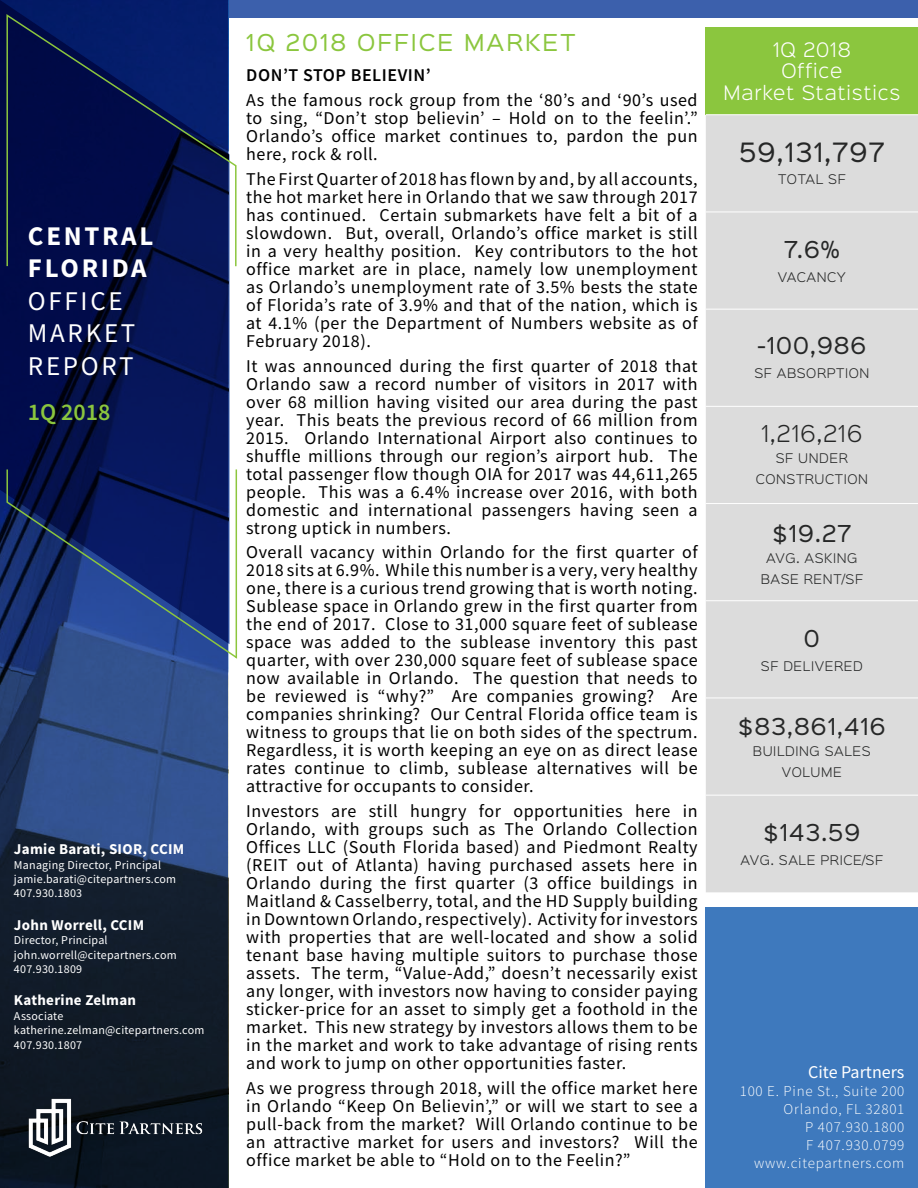
<style>
.page{position:relative;width:918px;height:1188px;background:#fff}
.page>*{position:absolute;margin:0;border:0;box-sizing:border-box;transform-origin:0 0}
.t1{font:27px "Source Sans Pro";letter-spacing:.1em;color:#fff}
.t2{font:700 27px "Source Sans Pro";letter-spacing:.1em;color:#fff}
.t3{font:24px "Sinkin Sans 400";letter-spacing:.05em;color:#262727}
.t4{font:600 24px "Source Sans Pro";color:#8bc63e}
.t5{font:21px "Sinkin Sans 400";letter-spacing:.05em;color:#262727}
.t6{font:21px "Sinkin Sans 400";letter-spacing:.1em;color:#8bc63e}
.t7{font:300 21px "Sinkin Sans 300";letter-spacing:.05em;color:#262727}
.t8{font:18px/18px "Source Sans Pro";letter-spacing:.03em;color:#000;text-align:justify}
.t9{font:300 18px "Sinkin Sans 300";letter-spacing:.05em;color:#fff}
.t10{font:600 18px "Source Sans Pro";letter-spacing:.03em;color:#000}
.t11{font:18px "Source Sans Pro";color:#fff}
.t12{font:300 15px "Source Sans Pro";letter-spacing:.05em;color:#fff}
.t13{font:700 15px "Source Sans Pro";letter-spacing:.02em;color:#fff}
.t14{font:12px "Source Sans Pro";letter-spacing:.02em;color:#fff}
.t15{font:300 12px "Sinkin Sans 300";letter-spacing:.05em;color:#262727}
</style>
<div class="page">
<div style="left:706px;top:907px;width:212px;height:281px;background:#3e79bd"></div>
<div style="left:706px;top:27px;width:212px;height:88px;background:#8bc63e"></div>
<div style="left:706px;top:115px;width:212px;height:777px;background:#dcdcdc"></div>
<hr style="left:706px;top:114px;width:212px;height:1px;background:#fff">
<hr style="left:706px;top:212px;width:212px;height:1px;background:#fff">
<hr style="left:706px;top:309px;width:212px;height:1px;background:#fff">
<hr style="left:706px;top:406px;width:212px;height:1px;background:#fff">
<hr style="left:706px;top:503px;width:212px;height:1px;background:#fff">
<hr style="left:706px;top:600px;width:212px;height:1px;background:#fff">
<hr style="left:706px;top:698px;width:212px;height:1px;background:#fff">
<hr style="left:706px;top:795px;width:212px;height:1px;background:#fff">
<svg style="left:0;top:644px;width:228px;height:543px;background:#1c2f4e"></svg>
<svg style="left:0;top:0;width:230px;height:644px;background:#04114f"></svg>
<img style="left:27px;top:1098px;width:176px;height:60px">
<div style="left:230px;top:0;width:688px;height:18px;background:#3c60ac"></div>
<svg style="left:6px;top:468px;width:232px;height:192px;background:#1c326f"></svg>
<svg style="left:6px;top:13px;width:231px;height:255px;background:#0d1c56"></svg>
<p class="t2" style="left:28px;top:218px;width:127px">CENTRAL</p>
<p class="t2" style="left:28px;top:250px;width:120px">FLORIDA</p>
<p class="t1" style="left:28px;top:284px;width:96px">OFFICE</p>
<p class="t1" style="left:28px;top:316px;width:109px">MARKET</p>
<p class="t1" style="left:28px;top:348px;width:107px">REPORT</p>
<p class="t4" style="left:28px;top:396px;width:84px">1Q 2018</p>
<p class="t13" style="left:14px;top:839px;width:172px">Jamie Barati, SIOR, CCIM</p>
<p class="t14" style="left:14px;top:857px;width:149px">Managing Director, Principal</p>
<p class="t14" style="left:14px;top:871px;width:164px">jamie.barati@citepartners.com</p>
<p class="t14" style="left:14px;top:886px;width:70px">407.930.1803</p>
<p class="t13" style="left:14px;top:915px;width:132px">John Worrell, CCIM</p>
<p class="t14" style="left:14px;top:932px;width:95px">Director, Principal</p>
<p class="t14" style="left:14px;top:947px;width:164px">john.worrell@citepartners.com</p>
<p class="t14" style="left:14px;top:961px;width:70px">407.930.1809</p>
<p class="t13" style="left:14px;top:990px;width:124px">Katherine Zelman</p>
<p class="t14" style="left:14px;top:1008px;width:51px">Associate</p>
<p class="t14" style="left:14px;top:1022px;width:192px">katherine.zelman@citepartners.com</p>
<p class="t14" style="left:14px;top:1037px;width:70px">407.930.1807</p>
<p class="t6" style="left:246px;top:25px;width:331px">1Q 2018 OFFICE MARKET</p>
<p class="t10" style="left:246px;top:63px;width:186px">DON’T STOP BELIEVIN’</p>
<p class="t8" style="left:246px;top:91px;width:453px">As the famous rock group from the ‘80’s and ‘90’s used to sing, “Don’t stop believin’ – Hold on to the feelin’.” Orlando’s office market continues to, pardon the pun here, rock &amp; roll.</p>
<p class="t8" style="left:246px;top:170px;width:453px">The First Quarter of 2018 has flown by and, by all accounts, the hot market here in Orlando that we saw through 2017 has continued. Certain submarkets have felt a bit of a slowdown. But, overall, Orlando’s office market is still in a very healthy position. Key contributors to the hot office market are in place, namely low unemployment as Orlando’s unemployment rate of 3.5% bests the state of Florida’s rate of 3.9% and that of the nation, which is at 4.1% (per the Department of Numbers website as of February 2018).</p>
<p class="t8" style="left:246px;top:356px;width:453px">It was announced during the first quarter of 2018 that Orlando saw a record number of visitors in 2017 with over 68 million having visited our area during the past year. This beats the previous record of 66 million from 2015. Orlando International Airport also continues to shuffle millions through our region’s airport hub. The total passenger flow though OIA for 2017 was 44,611,265 people. This was a 6.4% increase over 2016, with both domestic and international passengers having seen a strong uptick in numbers.</p>
<p class="t8" style="left:246px;top:543px;width:453px">Overall vacancy within Orlando for the first quarter of 2018 sits at 6.9%. While this number is a very, very healthy one, there is a curious trend growing that is worth noting.<br>Sublease space in Orlando grew in the first quarter from the end of 2017. Close to 31,000 square feet of sublease space was added to the sublease inventory this past quarter, with over 230,000 square feet of sublease space now available in Orlando. The question that needs to be reviewed is “why?” Are companies growing? Are companies shrinking? Our Central Florida office team is witness to groups that lie on both sides of the spectrum.<br>Regardless, it is worth keeping an eye on as direct lease rates continue to climb, sublease alternatives will be attractive for occupants to consider.</p>
<p class="t8" style="left:246px;top:802px;width:453px">Investors are still hungry for opportunities here in Orlando, with groups such as The Orlando Collection Offices LLC (South Florida based) and Piedmont Realty (REIT out of Atlanta) having purchased assets here in Orlando during the first quarter (3 office buildings in Maitland &amp; Casselberry, total, and the HD Supply building in Downtown Orlando, respectively). Activity for investors with properties that are well-located and show a solid tenant base having multiple suitors to purchase those assets. The term, “Value-Add,” doesn’t necessarily exist any longer, with investors now having to consider paying sticker-price for an asset to simply get a foothold in the market. This new strategy by investors allows them to be in the market and work to take advantage of rising rents and work to jump on other opportunities faster.</p>
<p class="t8" style="left:246px;top:1079px;width:453px">As we progress through 2018, will the office market here in Orlando “Keep On Believin’,” or will we start to see a pull-back from the market? Will Orlando continue to be an attractive market for users and investors? Will the office market be able to “Hold on to the Feelin?”</p>
<p class="t9" style="left:773px;top:35px;width:79px">1Q 2018</p>
<p class="t9" style="left:781px;top:56px;width:62px">Office</p>
<p class="t9" style="left:723px;top:78px;width:178px">Market Statistics</p>
<p class="t3" style="left:739px;top:132px;width:147px">59,131,797</p>
<p class="t15" style="left:778px;top:170px;width:69px">TOTAL SF</p>
<p class="t5" style="left:784px;top:232px;width:57px">7.6%</p>
<p class="t15" style="left:778px;top:268px;width:69px">VACANCY</p>
<p class="t5" style="left:757px;top:328px;width:110px">-100,986</p>
<p class="t15" style="left:754px;top:364px;width:117px">SF ABSORPTION</p>
<p class="t7" style="left:761px;top:417px;width:102px">1,216,216</p>
<p class="t15" style="left:776px;top:449px;width:74px">SF UNDER</p>
<p class="t15" style="left:756px;top:470px;width:114px">CONSTRUCTION</p>
<p class="t5" style="left:773px;top:516px;width:80px">$19.27</p>
<p class="t15" style="left:766px;top:548px;width:93px">AVG. ASKING</p>
<p class="t15" style="left:761px;top:569px;width:104px">BASE RENT/SF</p>
<p class="t5" style="left:804px;top:621px;width:17px">0</p>
<p class="t15" style="left:761px;top:656px;width:103px">SF DELIVERED</p>
<p class="t5" style="left:738px;top:709px;width:149px">$83,861,416</p>
<p class="t15" style="left:753px;top:742px;width:119px">BUILDING SALES</p>
<p class="t15" style="left:782px;top:763px;width:62px">VOLUME</p>
<p class="t5" style="left:764px;top:815px;width:98px">$143.59</p>
<p class="t15" style="left:741px;top:851px;width:144px">AVG. SALE PRICE/SF</p>
<p class="t11" style="left:808px;top:1060px;width:98px">Cite Partners</p>
<p class="t12" style="left:740px;top:1082px;width:166px">100 E. Pine St., Suite 200</p>
<p class="t12" style="left:784px;top:1100px;width:122px">Orlando, FL 32801</p>
<p class="t12" style="left:805px;top:1118px;width:101px">P 407.930.1800</p>
<p class="t12" style="left:806px;top:1136px;width:100px">F 407.930.0799</p>
<p class="t12" style="left:754px;top:1154px;width:152px">www.citepartners.com</p>
</div>
